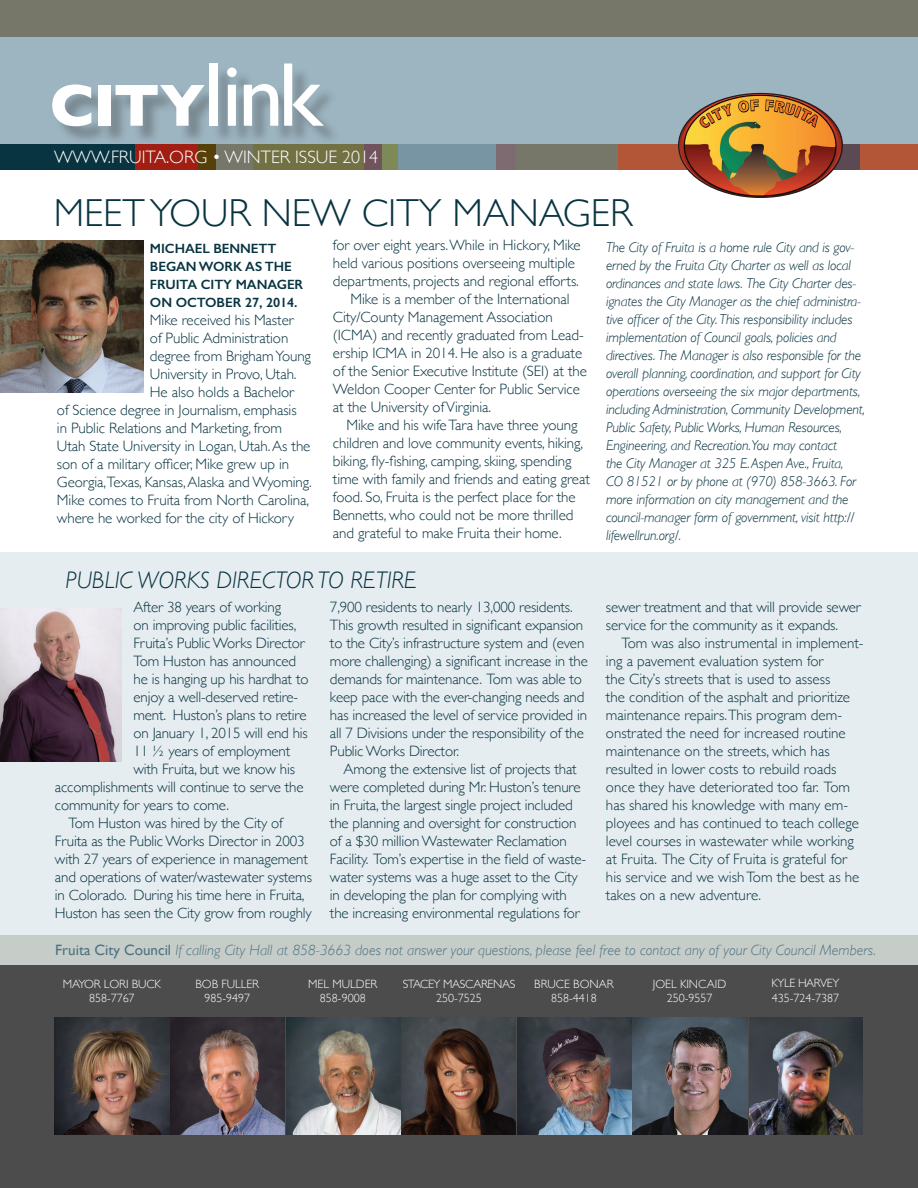
<style>
.page{position:relative;width:918px;height:1188px;background:#fff}
.page>*{position:absolute;margin:0;border:0;box-sizing:border-box;transform-origin:0 0}
.t1{font:300 39px "Gill Sans";color:#083441}
.t2{font:italic 300 24px "Gill Sans";color:#083441}
.t3{font:300 18px "Gill Sans";color:#fff}
.t4{font:300 15px/18px "Gill Sans";letter-spacing:-.01em;color:#083441}
.t5{font:italic 300 15px "Gill Sans";color:#4e7282}
.t6{font:italic 300 14.25px/18px "Gill Sans";letter-spacing:-.01em;color:#083441}
.t7{font:600 13.5px/18px "Gill Sans";letter-spacing:-.005em;color:#083441}
.t8{font:300 12px/14.4px "Gill Sans";color:#fff;text-align:center}
.t9{font:300 12px/14.4px "Gill Sans";letter-spacing:-.03em;color:#fff;text-align:center}
.s1{font-weight:400;font-style:normal}
</style>
<div class="page">
<div style="left:0;top:552px;width:918px;height:397px;background:#e6edf1"></div>
<div style="left:0;top:1px;width:918px;height:165px;background:#9db5c1"></div>
<div style="left:0;top:935px;width:918px;height:30px;background:#c6cdc8"></div>
<div style="left:0;top:965px;width:918px;height:223px;background:#4c4c4c"></div>
<div style="left:0;top:0;width:918px;height:37px;background:#767669"></div>
<div style="left:0;top:144px;width:152px;height:25px;background:#083441"></div>
<div style="left:135px;top:144px;width:63px;height:25px;background:#a01e12"></div>
<div style="left:198px;top:144px;width:18px;height:25px;background:#563f08"></div>
<div style="left:216px;top:144px;width:39px;height:25px;background:#767669"></div>
<div style="left:253px;top:144px;width:111px;height:25px;background:#727144"></div>
<div style="left:364px;top:144px;width:18px;height:25px;background:#70535c"></div>
<div style="left:382px;top:144px;width:17px;height:25px;background:#7e8958"></div>
<div style="left:399px;top:144px;width:104px;height:25px;background:#7895a3"></div>
<div style="left:496px;top:144px;width:42px;height:25px;background:#7d6b71"></div>
<div style="left:516px;top:144px;width:103px;height:25px;background:#767669"></div>
<div style="left:618px;top:144px;width:77px;height:25px;background:#b35537"></div>
<div style="left:798px;top:144px;width:63px;height:25px;background:#5b4954"></div>
<div style="left:861px;top:144px;width:57px;height:25px;background:#b35537"></div>
<img style="left:55px;top:1017px;width:114px;height:118px">
<img style="left:171px;top:1017px;width:229px;height:118px">
<img style="left:402px;top:1017px;width:229px;height:118px">
<img style="left:633px;top:1017px;width:114px;height:118px">
<img style="left:749px;top:1017px;width:114px;height:118px">
<img style="left:679px;top:94px;width:163px;height:103px">
<div style="left:55px;top:66px;width:286px;height:79px;background:#231f20;opacity:.3"></div>
<svg style="left:52px;top:84px;width:39px;height:42px"></svg>
<div style="left:98px;top:85px;width:13px;height:41px;background:#fff"></div>
<svg style="left:116px;top:85px;width:89px;height:41px"></svg>
<div style="left:210px;top:64px;width:8px;height:62px;background:#fff"></div>
<svg style="left:227px;top:68px;width:10px;height:58px"></svg>
<svg style="left:244px;top:84px;width:34px;height:42px"></svg>
<svg style="left:284px;top:64px;width:40px;height:62px"></svg>
<img style="left:0;top:240px;width:143px;height:153px">
<img style="left:0;top:608px;width:122px;height:154px">
<p class="t3" style="left:54px;top:142px;width:326px">www.fruita.org • winter issue 2014</p>
<h1 class="t1" style="left:54px;top:183px;width:123px">MEETYOUR</h1>
<h1 class="t1" style="left:262px;top:183px;width:121px">NE W CITY</h1>
<h1 class="t1" style="left:452px;top:183px;width:59px">MANA</h1>
<h1 class="t1" style="left:563px;top:183px;width:49px">GER</h1>
<p class="t7" style="left:150px;top:239px;width:155px">MICHAEL BENNETT<br>BEGAN WORK AS THE<br>FRUITA CITY MANAGER<br>ON OCTOBER 27, 2014.</p>
<p class="t4" style="left:150px;top:310px;width:146px">Mike received his Master</p>
<p class="t4" style="left:150px;top:328px;width:140px">of Public Administration</p>
<p class="t4" style="left:150px;top:346px;width:163px">degree from Brigham Young</p>
<p class="t4" style="left:150px;top:364px;width:148px">University in Provo, Utah.</p>
<p class="t4" style="left:150px;top:382px;width:146px">He also holds a Bachelor</p>
<p class="t4" style="left:57px;top:400px;width:241px">of Science degree in Journalism, emphasis</p>
<p class="t4" style="left:57px;top:418px;width:227px">in Public Relations and Marketing, from</p>
<p class="t4" style="left:57px;top:436px;width:255px">Utah State University in Logan, Utah. As the</p>
<p class="t4" style="left:57px;top:454px;width:234px">son of a military officer, Mike grew up in</p>
<p class="t4" style="left:57px;top:472px;width:256px">Georgia,Texas, Kansas, Alaska and Wyoming.</p>
<p class="t4" style="left:57px;top:490px;width:254px">Mike comes to Fruita from N orth Carolina,</p>
<p class="t4" style="left:57px;top:508px;width:239px">where he worked for the city of Hickory</p>
<p class="t4" style="left:333px;top:236px;width:249px">for over eight years. While in Hickory, Mike</p>
<p class="t4" style="left:333px;top:254px;width:244px">held various positions overseeing multiple</p>
<p class="t4" style="left:333px;top:272px;width:247px">departments, projects and regional efforts.</p>
<p class="t4" style="left:351px;top:290px;width:221px">Mike is a member of the I nternational</p>
<p class="t4" style="left:333px;top:308px;width:221px">City/County Management Association</p>
<p class="t4" style="left:333px;top:326px;width:252px">(IC MA) and recently graduated from Lead-</p>
<p class="t4" style="left:333px;top:344px;width:251px">ership ICMA in 2014. He also is a graduate</p>
<p class="t4" style="left:333px;top:362px;width:256px">of the Senior Executive I nstitute (SEI) at the</p>
<p class="t4" style="left:333px;top:380px;width:249px">Weldon Cooper Center for Public Service</p>
<p class="t4" style="left:333px;top:398px;width:160px">at the University of Virginia.</p>
<p class="t4" style="left:346px;top:416px;width:233px">Mike and his wife Tara have three young</p>
<p class="t4" style="left:333px;top:434px;width:252px">children and love community events, hiking,</p>
<p class="t4" style="left:333px;top:452px;width:240px">biking, fly-fishing, camping, skiing, spending</p>
<p class="t4" style="left:333px;top:470px;width:259px">time with family and friends and eating great</p>
<p class="t4" style="left:333px;top:488px;width:244px">food. So, Fruita is the perfect place for the</p>
<p class="t4" style="left:333px;top:506px;width:242px">Bennetts, who could not be more thrilled</p>
<p class="t4" style="left:333px;top:524px;width:230px">and grateful to make Fruita their home.</p>
<p class="t6" style="left:606px;top:239px;width:261px">The City of Fruita is a home rule City and is gov&shy;erned by the Fruita City Charter as well as local ordinances and state laws. The City Charter des&shy;ignates the City Manager as the chief administra&shy;tive officer of the City. This responsibility includes implementation of Council goals, policies and directives. The Manager is also responsible for the overall planning, coordination, and support for City operations overseeing the six major departments, including Administration, Community Development, Public Safety, Public Works, Human Resources, Engineering, and Recreation.You may contact<br>the City Manager at 325 E. Aspen Ave., Fruita,<br>CO 81521 or by phone at (970) 858-3663. For more information on city management and the council-manager form of government, visit http:// lifewellrun.org/.</p>
<h2 class="t2" style="left:65px;top:567px;width:353px">PUBLIC WORKS DIRECTOR TO RETIRE</h2>
<p class="t4" style="left:133px;top:597px;width:149px">After 38 years of working</p>
<p class="t4" style="left:133px;top:615px;width:164px">on improving public facilities,</p>
<p class="t4" style="left:133px;top:633px;width:174px">Fruita’s Public Works Director</p>
<p class="t4" style="left:133px;top:651px;width:164px">Tom Huston has announced</p>
<p class="t4" style="left:133px;top:669px;width:177px">he is hanging up his hardhat to</p>
<p class="t4" style="left:133px;top:687px;width:166px">enjoy a well-deserved retire-</p>
<p class="t4" style="left:133px;top:705px;width:175px">ment. Huston’s plans to retire</p>
<p class="t4" style="left:133px;top:723px;width:176px">on January 1, 2015 will end his</p>
<p class="t4" style="left:133px;top:741px;width:159px">11 ½ years of employment</p>
<p class="t4" style="left:133px;top:759px;width:163px">with Fruita, but we know his</p>
<p class="t4" style="left:55px;top:777px;width:250px">accomplishments will continue to serve the</p>
<p class="t4" style="left:55px;top:795px;width:176px">community for years to come.</p>
<p class="t4" style="left:68px;top:813px;width:217px">Tom Huston was hired by the City of</p>
<p class="t4" style="left:55px;top:831px;width:251px">Fruita as the Public Works Director in 2003</p>
<p class="t4" style="left:55px;top:849px;width:255px">with 27 years of experience in management</p>
<p class="t4" style="left:55px;top:867px;width:259px">and operations of water/wastewater systems</p>
<p class="t4" style="left:55px;top:885px;width:251px">in Colorado. During his time here in Fruita,</p>
<p class="t4" style="left:55px;top:903px;width:258px">Huston has seen the City grow from roughly</p>
<p class="t4" style="left:330px;top:597px;width:259px">7,900 residents to nearly 13,000 residents.<br>This growth resulted in significant expansion to the City’s infrastructure system and (even more challenging) a significant increase in the demands for maintenance. Tom was able to keep pace with the ever-changing needs and has increased the level of service provided in all 7 Divisions under the responsibility of the Public Works Director.</p>
<p class="t4" style="left:330px;top:759px;width:258px;text-indent:14px">Among the extensive list of projects that were completed during Mr. Huston’s tenure in Fruita, the largest single project included the planning and oversight for construction of a $30 million Wastewater Reclamation Facility. Tom’s expertise in the field of waste&shy;water systems was a huge asset to the City in developing the plan for complying with the increasing environmental regulations for</p>
<p class="t4" style="left:606px;top:597px;width:257px">sewer treatment and that will provide sewer service for the community as it expands.</p>
<p class="t4" style="left:606px;top:633px;width:259px;text-indent:15px">Tom was also instrumental in implement&shy;ing a pavement evaluation system for<br>the City’s streets that is used to assess<br>the condition of the asphalt and prioritize maintenance repairs.This program dem&shy;onstrated the need for increased routine maintenance on the streets, which has resulted in lower costs to rebuild roads once they have deteriorated too far. Tom has shared his knowledge with many em&shy;ployees and has continued to teach college level courses in wastewater while working at Fruita. The City of Fruita is grateful for his service and we wish Tom the best as he takes on a new adventure.</p>
<p class="t5" style="left:55px;top:942px;width:822px"><span class="s1">Fruita City Council</span> If calling City Hall at 858-3663 does not answer your questions, please feel free to contact any of your City Council Members.</p>
<p class="t8" style="left:63px;top:976px;width:99px">Mayor Lori Buck<br>858-7767</p>
<p class="t8" style="left:196px;top:976px;width:65px">Bob Fuller<br>985-9497</p>
<p class="t8" style="left:308px;top:976px;width:71px">Mel Mulder<br>858-9008</p>
<p class="t9" style="left:403px;top:976px;width:113px">Stacey Mascarenas<br>250-7525</p>
<p class="t8" style="left:772px;top:976px;width:69px;text-align:left">Kyle Harvey<br>435-724-7387</p>
<p class="t8" style="left:534px;top:976px;width:81px">Bruce Bonar<br>858-4418</p>
<p class="t8" style="left:653px;top:976px;width:75px">Joel Kincaid<br>250-9557</p>
</div>
